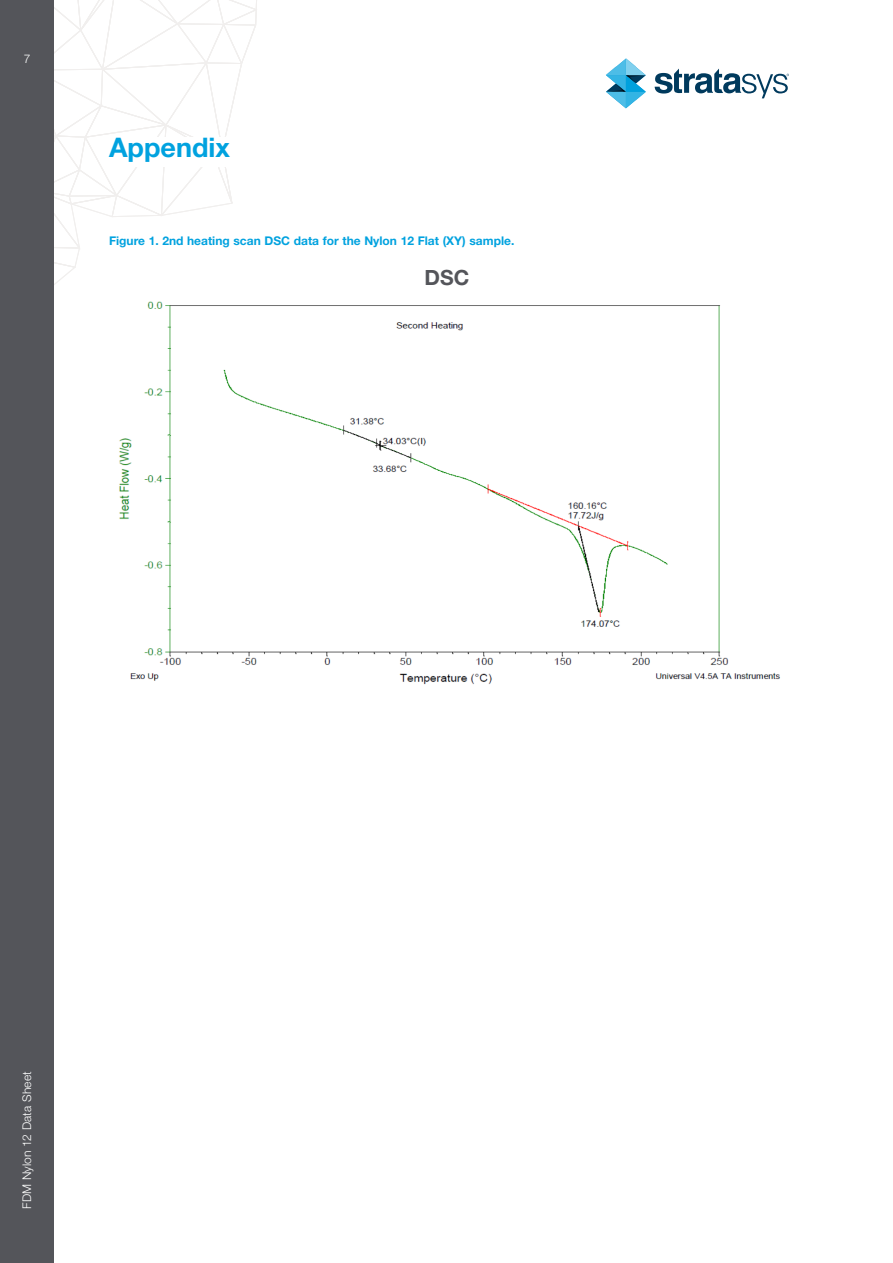
<style>
.page{position:relative;width:893px;height:1263px;background:#fff}
.page>*{position:absolute;margin:0;border:0;box-sizing:border-box;transform-origin:0 0}
.TOC_Style{font:700 27px "Helvetica Neue LT Std";color:#00a2df}
.Para_Header{font:700 21px "Helvetica Neue LT Std";color:#54555a}
.Para_Header-2{font:700 12px "Helvetica Neue LT Std";color:#00a2df}
.t1{font:300 12px "Helvetica Neue LT Std";letter-spacing:.015em;color:#fff}
</style>
<div class="page">
<svg style="left:54px;top:0;width:203px;height:285px"></svg>
<div style="left:0;top:0;width:54px;height:1263px;background:#54555a"></div>
<svg style="left:606px;top:59px;width:40px;height:49px"></svg>
<svg style="left:655px;top:69px;width:134px;height:29px"></svg>
<div style="left:109px;top:137px;width:396px;height:30px;background:#fff"></div>
<img style="left:119px;top:301px;width:662px;height:384px">
<p class="t1" style="left:24px;top:51px;width:8px">7</p>
<p class="TOC_Style" style="left:109px;top:130px;width:122px">Appendix</p>
<p class="Para_Header-2" style="left:109px;top:233px;width:407px">Figure 1. 2nd heating scan DSC data for the Nylon 12 Flat (XY) sample.</p>
<p class="Para_Header" style="left:425px;top:265px;width:46px">DSC</p>
<p class="t1" style="left:20px;top:1209px;width:139px;rotate:-90deg">FDM Nylon 12 Data Sheet</p>
</div>
